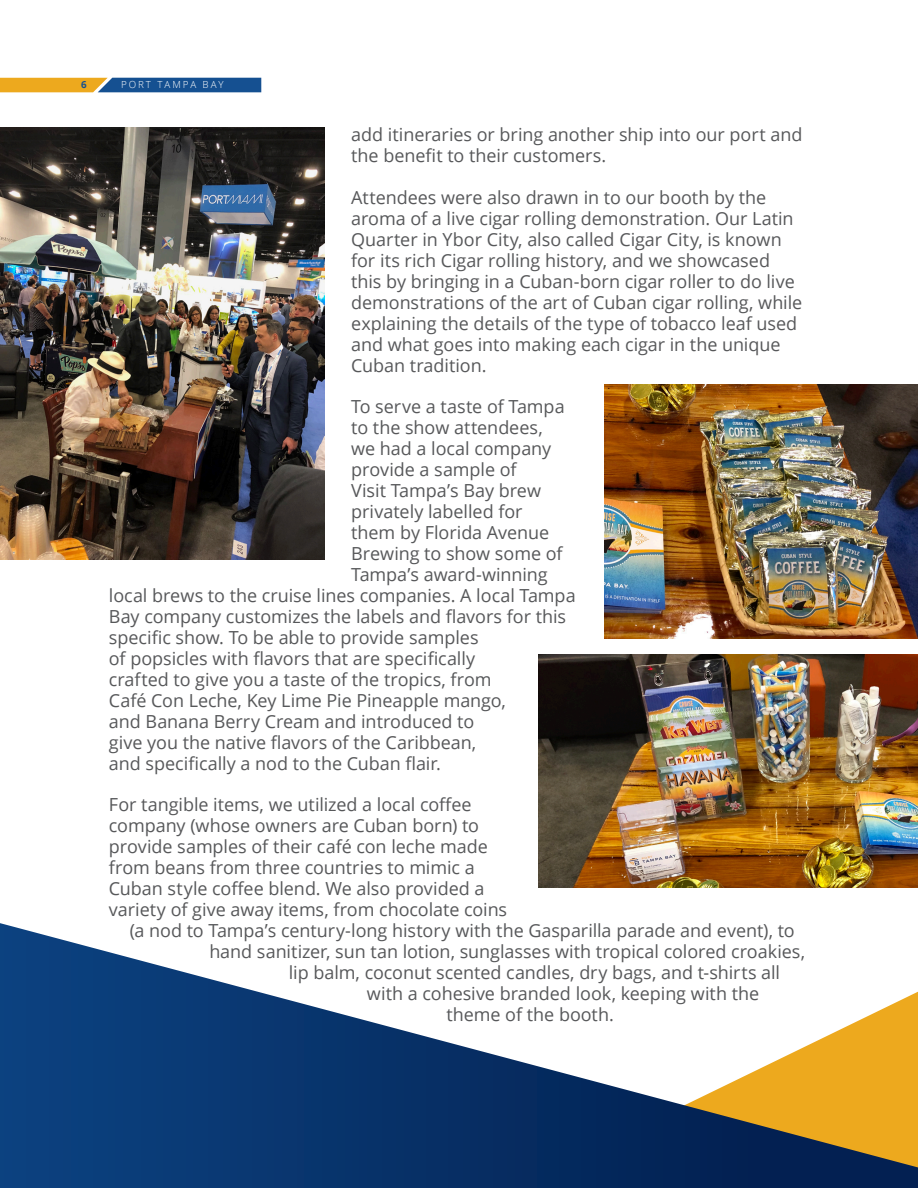
<style>
.page{position:relative;width:918px;height:1188px;background:#fff}
.page>*{position:absolute;margin:0;border:0;box-sizing:border-box;transform-origin:0 0}
.Body_Text_1_copy{font:18px/21px "Open Sans";letter-spacing:-.005em;color:#57585a}
.t1{font:300 9.75px "Open Sans";letter-spacing:.2em;color:#fff}
.t2{font:700 9.75px "Open Sans";color:#155091}
</style>
<div class="page">
<img style="left:539px;top:654px;width:379px;height:234px">
<svg style="left:0;top:923px;width:918px;height:265px"></svg>
<img style="left:605px;top:384px;width:312px;height:254px">
<img style="left:0;top:128px;width:324px;height:432px">
<svg style="left:0;top:78px;width:261px;height:14px;background:#6c7566"></svg>
<p class="t2" style="left:81px;top:78px;width:7px">6</p>
<p class="t1" style="left:121px;top:78px;width:104px">PORT TAMPA BAY</p>
<p class="Body_Text_1_copy" style="left:351px;top:124px;width:453px">add itineraries or bring another ship into our port and the benefit to their customers.</p>
<p class="Body_Text_1_copy" style="left:351px;top:186px;width:453px">Attendees were also drawn in to our booth by the aroma of a live cigar rolling demonstration. Our Latin Quarter in Ybor City, also called Cigar City, is known for its rich Cigar rolling history, and we showcased this by bringing in a Cuban-born cigar roller to do live demonstrations of the art of Cuban cigar rolling, while explaining the details of the type of tobacco leaf used and what goes into making each cigar in the unique Cuban tradition.</p>
<p class="Body_Text_1_copy" style="left:351px;top:395px;width:215px">To serve a taste of Tampa</p>
<p class="Body_Text_1_copy" style="left:351px;top:416px;width:193px">to the show attendees,</p>
<p class="Body_Text_1_copy" style="left:351px;top:437px;width:202px">we had a local company</p>
<p class="Body_Text_1_copy" style="left:351px;top:458px;width:167px">provide a sample of</p>
<p class="Body_Text_1_copy" style="left:351px;top:479px;width:191px">Visit Tampa’s Bay brew</p>
<p class="Body_Text_1_copy" style="left:351px;top:500px;width:173px">privately labelled for</p>
<p class="Body_Text_1_copy" style="left:351px;top:521px;width:199px">them by Florida Avenue</p>
<p class="Body_Text_1_copy" style="left:351px;top:542px;width:213px">Brewing to show some of</p>
<p class="Body_Text_1_copy" style="left:351px;top:563px;width:198px">Tampa’s award-winning</p>
<p class="Body_Text_1_copy" style="left:109px;top:584px;width:468px">local brews to the cruise lines companies. A local Tampa</p>
<p class="Body_Text_1_copy" style="left:109px;top:605px;width:459px">Bay company customizes the labels and flavors for this</p>
<p class="Body_Text_1_copy" style="left:109px;top:626px;width:371px">specific show. To be able to provide samples</p>
<p class="Body_Text_1_copy" style="left:109px;top:647px;width:368px">of popsicles with flavors that are specifically</p>
<p class="Body_Text_1_copy" style="left:109px;top:668px;width:384px">crafted to give you a taste of the tropics, from</p>
<p class="Body_Text_1_copy" style="left:109px;top:689px;width:399px">Café Con Leche, Key Lime Pie Pineapple mango,</p>
<p class="Body_Text_1_copy" style="left:109px;top:710px;width:367px">and Banana Berry Cream and introduced to</p>
<p class="Body_Text_1_copy" style="left:109px;top:731px;width:369px">give you the native flavors of the Caribbean,</p>
<p class="Body_Text_1_copy" style="left:109px;top:752px;width:334px">and specifically a nod to the Cuban flair.</p>
<p class="Body_Text_1_copy" style="left:109px;top:794px;width:364px">For tangible items, we utilized a local coffee</p>
<p class="Body_Text_1_copy" style="left:109px;top:815px;width:372px">company (whose owners are Cuban born) to</p>
<p class="Body_Text_1_copy" style="left:109px;top:836px;width:381px">provide samples of their café con leche made</p>
<p class="Body_Text_1_copy" style="left:109px;top:857px;width:367px">from beans from three countries to mimic a</p>
<p class="Body_Text_1_copy" style="left:109px;top:878px;width:377px">Cuban style coffee blend. We also provided a</p>
<p class="Body_Text_1_copy" style="left:109px;top:899px;width:400px">variety of give away items, from chocolate coins</p>
<p class="Body_Text_1_copy" style="left:130px;top:920px;width:666px">(a nod to Tampa’s century-long history with the Gasparilla parade and event), to</p>
<p class="Body_Text_1_copy" style="left:209px;top:941px;width:597px">hand sanitizer, sun tan lotion, sunglasses with tropical colored croakies,</p>
<p class="Body_Text_1_copy" style="left:289px;top:962px;width:493px">lip balm, coconut scented candles, dry bags, and t-shirts all</p>
<p class="Body_Text_1_copy" style="left:367px;top:983px;width:394px">with a cohesive branded look, keeping with the</p>
<p class="Body_Text_1_copy" style="left:446px;top:1004px;width:169px">theme of the booth.</p>
</div>
